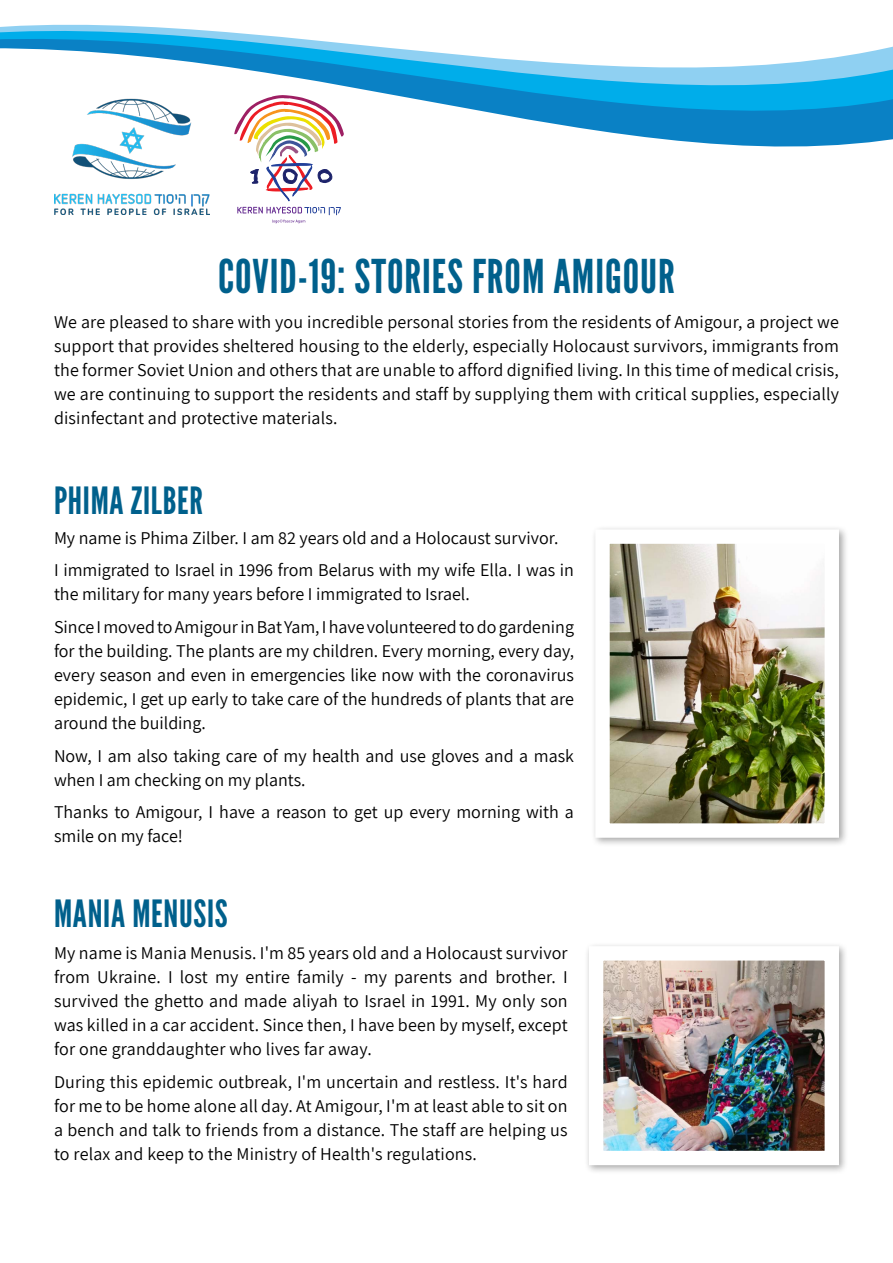
<style>
.page{position:relative;width:893px;height:1263px;background:#fff}
.page>*{position:absolute;margin:0;border:0;box-sizing:border-box;transform-origin:0 0}
.t1{font:46.5px "League Gothic";letter-spacing:.02em;color:#00608c}
.t2{font:37.5px "League Gothic";letter-spacing:.02em;color:#00608c}
.t3{font:18px/24px "Assistant";color:#000}
</style>
<div class="page">
<svg style="left:0;top:24px;width:893px;height:123px"></svg>
<img style="left:54px;top:96px;width:155px;height:119px">
<svg style="left:234px;top:95px;width:110px;height:128px"></svg>
<div style="left:591px;top:525px;width:257px;height:322px;background:#000;opacity:.35"></div>
<img style="left:610px;top:544px;width:214px;height:279px">
<div style="left:584px;top:942px;width:265px;height:233px;background:#000;opacity:.35"></div>
<img style="left:604px;top:961px;width:220px;height:189px">
<h1 class="t1" style="left:218px;top:248px;width:458px">COVID-19: STORIES FROM AMIGOUR</h1>
<p class="t3" style="left:54px;top:309px;width:786px;text-align:justify">We are pleased to share with you incredible personal stories from the residents of Amigour a, project we support that provides sheltered housing to the elderly, especially Holocaust survivors, immigrants from the former Soviet Union and others that are unable to afford dignified living In. this time of medical crisis, we are continuing to support the residents and staff by supplying them with critical supplies, especially disinfectant and protective materials.</p>
<h2 class="t2" style="left:54px;top:479px;width:150px">PHIMA ZILBER</h2>
<p class="t3" style="left:54px;top:521px;width:522px;line-height:32.5px">My name is Phima Zilber I. am 82 years old and a Holocaust survivor.<br>I immigrated to Israel in 1996 from Belarus with my wife Ella I. was in</p>
<p class="t3" style="left:54px;top:577px;width:522px;line-height:32.5px">the military for many years before I immigrated to Israel.<br>SinceImovedtoAmigourinBatYam I, havevolunteeredtodogardening</p>
<p class="t3" style="left:54px;top:638px;width:522px;text-align:justify">for the building. The plants are my children. Every morning, every day, every season and even in emergencies like now with the coronavirus epidemic I, get up early to take care of the hundreds of plants that are around the building.</p>
<p class="t3" style="left:54px;top:743px;width:521px">Now I, am also taking care of my health and use gloves and a mask when I am checking on my plants.</p>
<p class="t3" style="left:54px;top:799px;width:521px">Thanks to Amigour I, have a reason to get up every morning with a smile on my face!</p>
<h2 class="t2" style="left:54px;top:891px;width:175px">MANIA MENUSIS</h2>
<p class="t3" style="left:54px;top:940px;width:515px;text-align:justify">My name is Mania Menusis m' I. 85 years old and a Holocaust survivor from Ukraine I. lost my entire family - my parents and brother I. survived the ghetto and made aliyah to Israel in 1991. My only son was killed in a car accident. Since then I, have been by myself, except for one granddaughter who lives far away.</p>
<p class="t3" style="left:54px;top:1069px;width:515px;text-align:justify">During this epidemic outbreak m' I, uncertain and restless It. s' hard for me to be home alone all day. At Amigour m' I, at least able to sit on a bench and talk to friends from a distance. The staff are helping us to relax and keep to the Ministry of Health s' regulations.</p>
</div>
